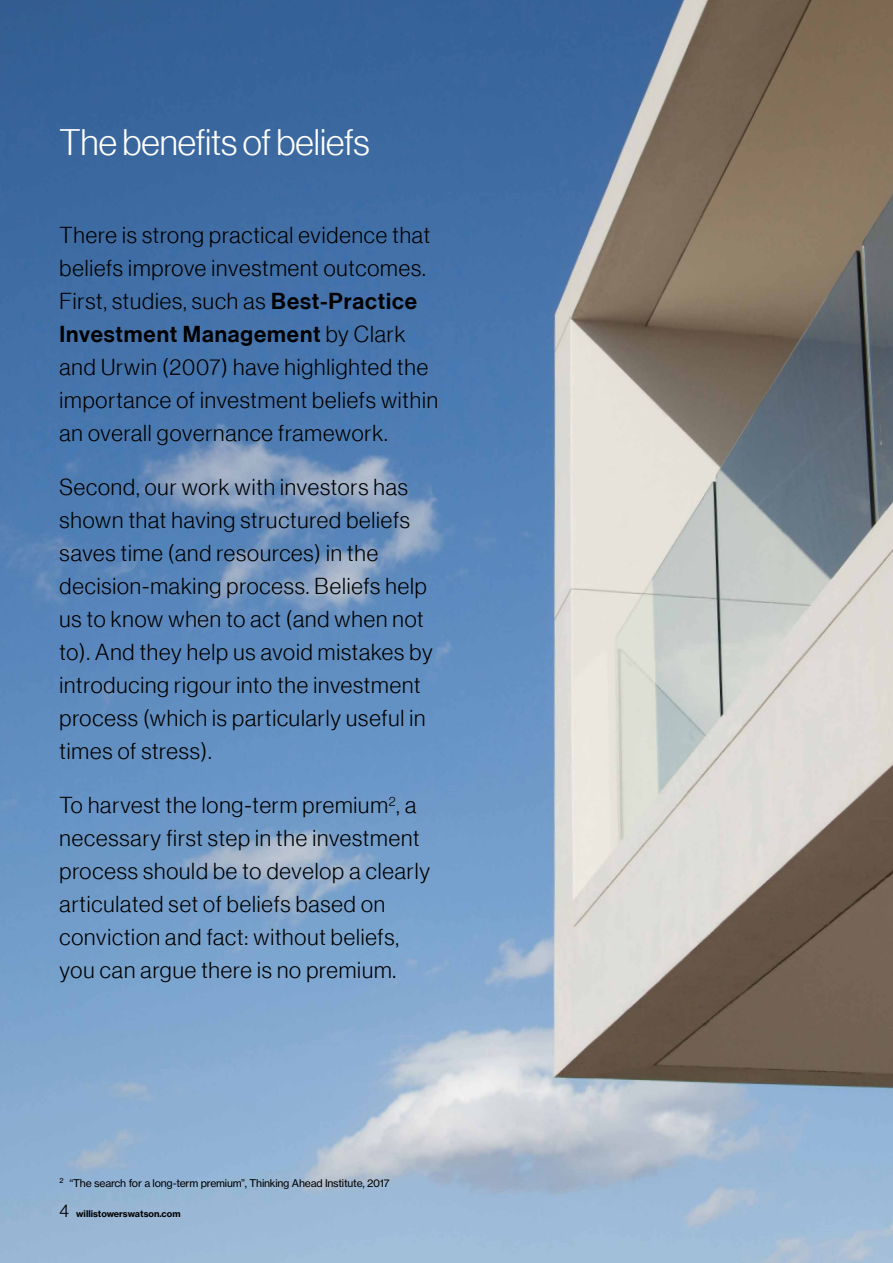
<style>
.page{position:relative;width:893px;height:1263px;background:#fff}
.page>*{position:absolute;margin:0;border:0;box-sizing:border-box;transform-origin:0 0}
.t1{font:36px "N Haas Grotesk DS Pro 45 Lt";color:#fff}
.t2{font:22.5px/33px "N Haas Grotesk DS Pro 45 Lt";letter-spacing:.04em;color:#000}
.t3{font:22.5px "N Haas Grotesk DS Pro 65 Md";letter-spacing:.04em;color:#000}
.t4{font:10.5px "N Haas Grotesk TX Std 55 Rg";letter-spacing:-.02em;color:#000}
.t5{font:9px "N Haas Grotesk TX Std 75 Bd";color:#000}
.s1{font-family:"N Haas Grotesk DS Pro 65 Md"}
.s2{font-family:"N Haas Grotesk DS Pro 45 Lt"}
.s3{font-family:"N Haas Grotesk DS Std 45 Lt";font-size:18px}
</style>
<div class="page">
<img style="left:0;top:0;width:892px;height:1263px">
<h1 class="t1" style="left:60px;top:122px;width:312px">The benefits of beliefs</h1>
<p class="t2" style="left:60px;top:218px;width:372px">There is strong practical evidence that beliefs improve investment outcomes.<br>First, studies, such as <span class="s1">Best-Practice</span></p>
<p class="t3" style="left:60px;top:321px;width:347px">Investment Management <span class="s2">by Clark</span></p>
<p class="t2" style="left:60px;top:350px;width:380px">and Urwin (2007) have highlighted the importance of investment beliefs within an overall governance framework.</p>
<p class="t2" style="left:60px;top:471px;width:375px">Second, our work with investors has shown that having structured beliefs saves time (and resources) in the decision-making process. Beliefs help us to know when to act (and when not to). And they help us avoid mistakes by introducing rigour into the investment process (which is particularly useful in times of stress).</p>
<p class="t2" style="left:60px;top:789px;width:372px">To harvest the long-term premium<sup>2</sup>, a necessary first step in the investment process should be to develop a clearly articulated set of beliefs based on conviction and fact: without beliefs, you can argue there is no premium.</p>
<p class="t4" style="left:60px;top:1177px;width:331px"><sup>2</sup> “The search for a long-term premium”, Thinking Ahead Institute, 2017</p>
<p class="t5" style="left:59px;top:1208px;width:123px"><span class="s3">4</span> willistowerswatson.com</p>
</div>
